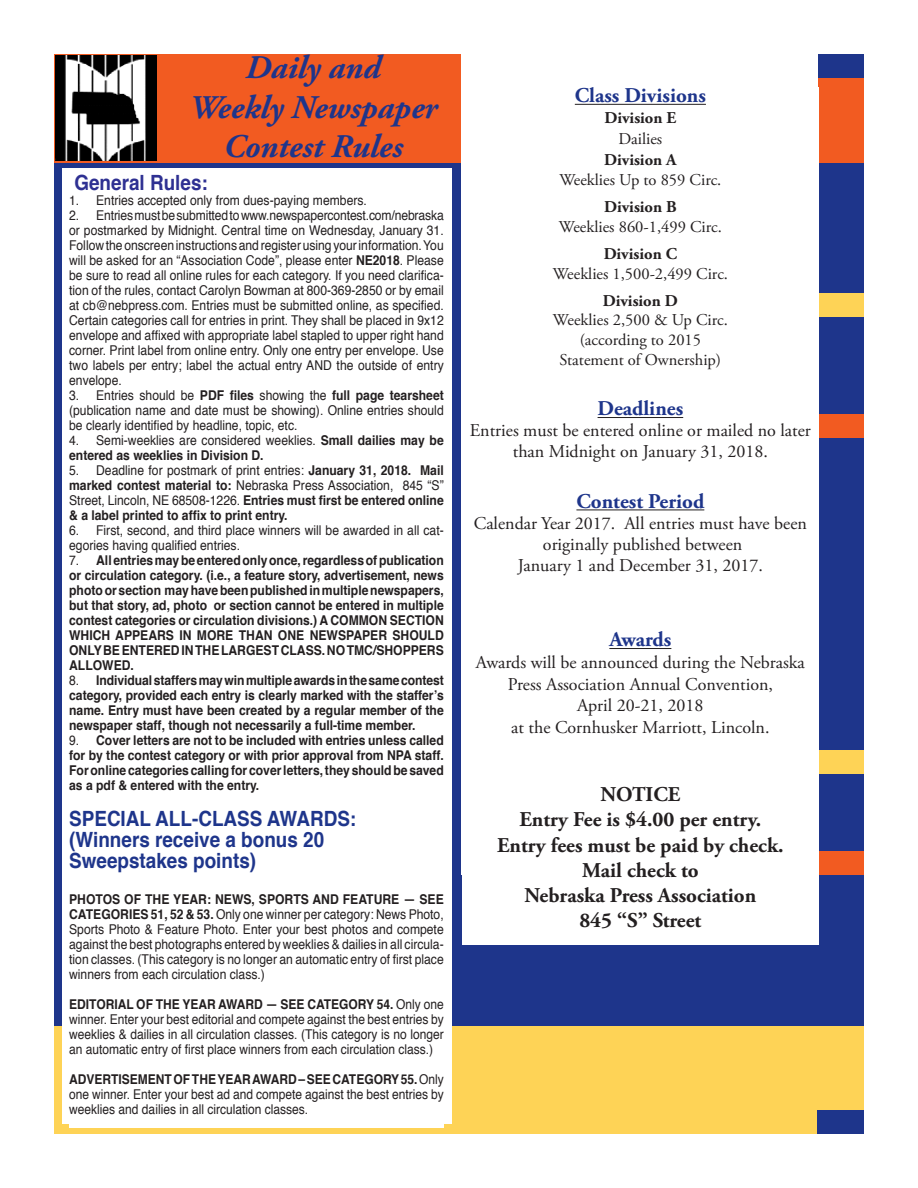
<style>
.page{position:relative;width:918px;height:1188px;background:#fff}
.page>*{position:absolute;margin:0;border:0;box-sizing:border-box;transform-origin:0 0}
.t1{font:italic 700 33px/39.6px "Adobe Garamond Pro";color:#1e358b;text-align:center}
.t2{font:700 21px/25.2px "Adobe Garamond Pro";color:#231f20;text-align:center}
.t3{font:700 21px/21px "Helvetica";color:#1e358b;scale:.9 1}
.t4{font:700 21px "Adobe Garamond Pro";color:#1e358b}
.t5{font:700 21px "Helvetica";color:#2e3092;scale:.9 1}
.t6{font:18px/21px "Adobe Garamond Pro";color:#231f20;text-align:center}
.t7{font:16.5px/19.8px "Adobe Garamond Pro";color:#231f20;text-align:center}
.t8{font:13.5px/15px "Helvetica";color:#231f20;text-align:justify;scale:.9 1}
.t9{font:700 13.5px/15px "Helvetica";color:#231f20;text-align:justify;scale:.9 1}
.t10{font:13.5px/15px "Helvetica";color:#231f20;text-align:justify;scale:.89 1}
.s1{font-weight:700}
.s2{font-weight:400}
</style>
<div class="page">
<div style="left:55px;top:163px;width:809px;height:864px;background:#1e358b"></div>
<div style="left:55px;top:54px;width:809px;height:109px;background:#f25b21"></div>
<div style="left:55px;top:1027px;width:809px;height:107px;background:#fed356"></div>
<div style="left:818px;top:293px;width:46px;height:23px;background:#fed356"></div>
<div style="left:818px;top:415px;width:46px;height:23px;background:#f25b21"></div>
<div style="left:818px;top:750px;width:46px;height:23px;background:#fed356"></div>
<div style="left:818px;top:851px;width:46px;height:23px;background:#f25b21"></div>
<div style="left:818px;top:1111px;width:46px;height:23px;background:#1e358b"></div>
<div style="left:818px;top:54px;width:46px;height:23px;background:#1e358b"></div>
<div style="left:462px;top:54px;width:356px;height:820px;background:#fff"></div>
<img style="left:56px;top:56px;width:101px;height:104px">
<div style="left:462px;top:87px;width:356px;height:858px;background:#fff"></div>
<hr style="left:575px;top:104px;width:131px;height:1px;background:#231f20">
<hr style="left:598px;top:417px;width:85px;height:1px;background:#231f20">
<hr style="left:576px;top:510px;width:128px;height:1px;background:#231f20">
<hr style="left:609px;top:648px;width:62px;height:1px;background:#231f20">
<div style="left:62px;top:169px;width:390px;height:955px;background:#fff"></div>
<div style="left:69px;top:174px;width:375px;height:954px;background:#fff"></div>
<p class="t1" style="left:189px;top:51px;width:250px">Daily and<br>Weekly Newspaper<br>Contest Rules</p>
<p class="t5" style="left:74px;top:173px;width:150px">General Rules:</p>
<p class="t8" style="left:69px;top:193px;width:332px">1. Entries accepted only from dues-paying members.</p>
<p class="t8" style="left:69px;top:208px;width:418px">2. Entries must be submitted to www.newspapercontest.com/nebraska or postmarked by Midnight. Central time on Wednesday, January 31.<br>Follow the onscreen instructions and register using your information. You will be asked for an “Association Code”, please enter <span class="s1">NE2018</span>. Please be sure to read all online rules for each category. If you need clarifica&shy;tion of the rules, contact Carolyn Bowman at 800-369-2850 or by email at cb@nebpress.com. Entries must be submitted online, as specified.<br>Certain categories call for entries in print. They shall be placed in 9x12 envelope and affixed with appropriate label stapled to upper right hand corner. Print label from online entry. Only one entry per envelope. Use two labels per entry; label the actual entry AND the outside of entry envelope.</p>
<p class="t8" style="left:69px;top:388px;width:418px">3. Entries should be <span class="s1">PDF files</span> showing the <span class="s1">full page tearsheet </span>(publication name and date must be showing). Online entries should be clearly identified by headline, topic, etc.</p>
<p class="t9" style="left:69px;top:433px;width:418px"><span class="s2">4. Semi-weeklies are considered weeklies.</span> Small dailies may be entered as weeklies in Division D.</p>
<p class="t9" style="left:69px;top:463px;width:418px"><span class="s2">5. Deadline for postmark of print entries:</span> January 31, 2018. Mail marked contest material to: <span class="s2">Nebraska Press Association, 845 “S” Street, Lincoln, NE 68508-1226.</span> Entries must first be entered online &amp; a label printed to affix to print entry.</p>
<p class="t8" style="left:69px;top:523px;width:418px">6. First, second, and third place winners will be awarded in all cat&shy;egories having qualified entries.</p>
<p class="t9" style="left:69px;top:553px;width:418px"><span class="s2">7.</span> All entries may be entered only once, regardless of publication or circulation category. (i.e., a feature story, advertisement, news photo or section may have been published in multiple newspapers, but that story, ad, photo or section cannot be entered in multiple contest categories or circulation divisions.) A COMMON SECTION WHICH APPEARS IN MORE THAN ONE NEWSPAPER SHOULD ONLY BE ENTERED IN THE LARGEST CLASS. NO TMC/SHOPPERS ALLOWED.</p>
<p class="t9" style="left:69px;top:673px;width:418px"><span class="s2">8.</span> Individual staffers may win multiple awards in the same contest category, provided each entry is clearly marked with the staffer’s name. Entry must have been created by a regular member of the newspaper staff, though not necessarily a full-time member.</p>
<p class="t9" style="left:69px;top:733px;width:418px"><span class="s2">9.</span> Cover letters are not to be included with entries unless called for by the contest category or with prior approval from NPA staff.<br>For online categories calling for cover letters, they should be saved as a pdf &amp; entered with the entry.</p>
<p class="t3" style="left:69px;top:809px;width:320px">SPECIAL ALL-CLASS AWARDS: (Winners receive a bonus 20<br>Sweepstakes points)</p>
<p class="t8" style="left:69px;top:892px;width:418px"><span class="s1">PHOTOS OF THE YEAR: NEWS, SPORTS AND FEATURE — SEE CATEGORIES 51, 52 &amp; 53.</span> Only one winner per category: News Photo, Sports Photo &amp; Feature Photo. Enter your best photos and compete against the best photographs entered by weeklies &amp; dailies in all circula&shy;tion classes. (This category is no longer an automatic entry of first place winners from each circulation class.)</p>
<p class="t10" style="left:69px;top:997px;width:422px"><span class="s1">EDITORIAL OF THE YEAR AWARD — SEE CATEGORY 54.</span> Only one winner. Enter your best editorial and compete against the best entries by weeklies &amp; dailies in all circulation classes. (This category is no longer an automatic entry of first place winners from each circulation class.)</p>
<p class="t10" style="left:69px;top:1072px;width:422px"><span class="s1">ADVERTISEMENT OF THE YEAR AWARD –SEE CATEGORY 55.</span> Only one winner. Enter your best ad and compete against the best entries by weeklies and dailies in all circulation classes.</p>
<p class="t4" style="left:575px;top:87px;width:133px">Class Divisions</p>
<p class="t7" style="left:559px;top:109px;width:164px;line-height:20.5px"><span class="s1">Division E<br></span>Dailies<br><span class="s1">Division A<br></span>Weeklies Up to 859 Circ.</p>
<p class="t7" style="left:559px;top:198px;width:164px"><span class="s1">Division B<br></span>Weeklies 860-1,499 Circ.</p>
<p class="t7" style="left:553px;top:245px;width:177px"><span class="s1">Division C<br></span>Weeklies 1,500-2,499 Circ.</p>
<p class="t7" style="left:553px;top:292px;width:176px"><span class="s1">Division D<br></span>Weeklies 2,500 &amp; Up Circ. (according to 2015<br>Statement of Ownership)</p>
<p class="t4" style="left:598px;top:400px;width:87px">Deadlines</p>
<p class="t6" style="left:470px;top:422px;width:343px">Entries must be entered online or mailed no later than Midnight on January 31, 2018.</p>
<p class="t4" style="left:576px;top:493px;width:129px">Contest Period</p>
<p class="t6" style="left:474px;top:514px;width:335px">Calendar Year 2017. All entries must have been originally published between<br>January 1 and December 31, 2017.</p>
<p class="t4" style="left:609px;top:631px;width:64px">Awards</p>
<p class="t6" style="left:476px;top:653px;width:330px;line-height:21.6px">Awards will be announced during the Nebraska Press Association Annual Convention,<br>April 20-21, 2018<br>at the Cornhusker Marriott, Lincoln.</p>
<p class="t2" style="left:497px;top:784px;width:288px">NOTICE<br>Entry Fee is $4.00 per entry.<br>Entry fees must be paid by check.<br>Mail check to<br>Nebraska Press Association<br>845 “S” Street</p>
</div>
